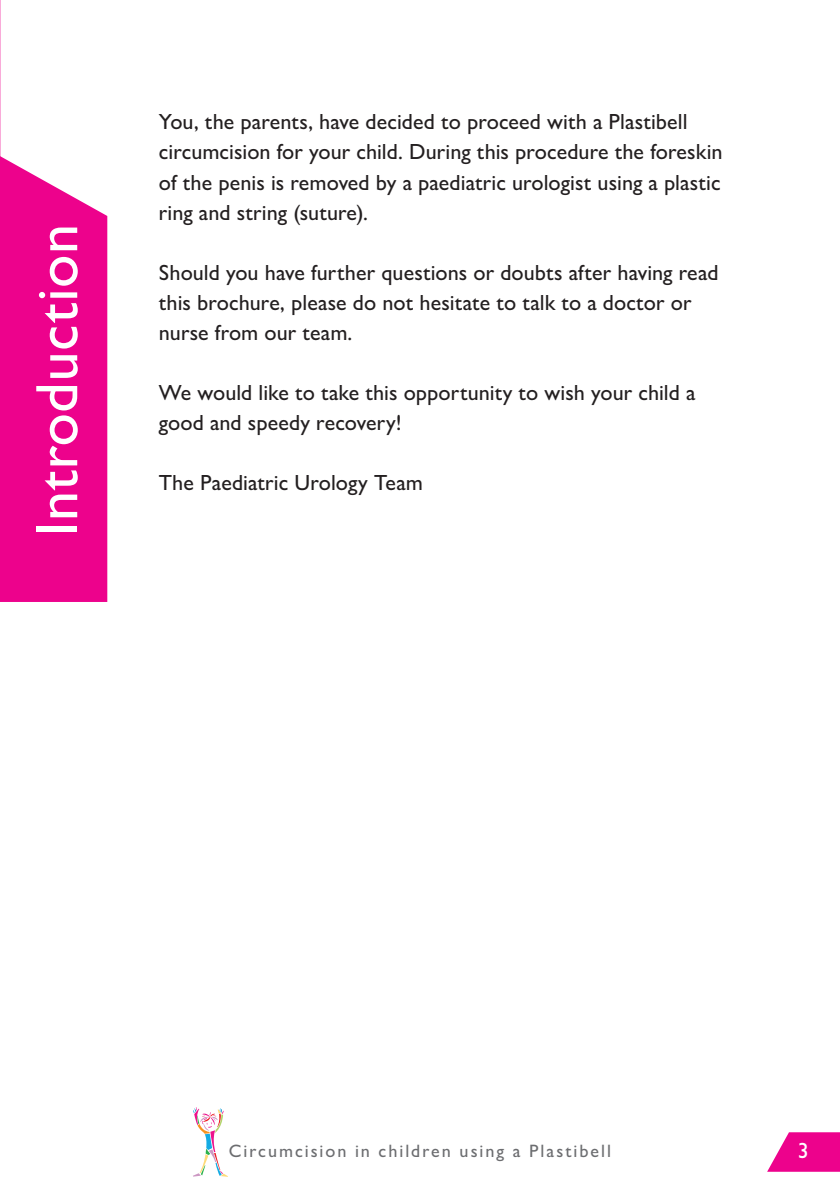
<style>
.page{position:relative;width:840px;height:1191px;background:#fff}
.page>*{position:absolute;margin:0;border:0;box-sizing:border-box;transform-origin:0 0}
.t1{font:500 60px "Gill Sans Nova";letter-spacing:.01em;color:#fff}
.t2{font:500 22px/30px "Gill Sans Nova";color:#231f20}
.t3{font:500 22px "Gill Sans Nova";color:#fff}
.t4{font:500 18px "Gill Sans Nova";letter-spacing:.11em;color:#6c6d70}
</style>
<div class="page">
<svg style="left:767px;top:1132px;width:72px;height:39px"></svg>
<svg style="left:193px;top:1107px;width:35px;height:69px"></svg>
<svg style="left:0;top:0;width:1px;height:156px"></svg>
<div style="left:0;top:156px;width:107px;height:446px;background:#ed028c"></div>
<h1 class="t1" style="left:20px;top:536px;width:314px;rotate:-90deg">Introduction</h1>
<p class="t2" style="left:159px;top:107px;width:565px">You, the parents, have decided to proceed with a Plastibell circumcision for your child. During this procedure the foreskin of the penis is removed by a paediatric urologist using a plastic ring and string (suture).</p>
<p class="t2" style="left:159px;top:257px;width:561px">Should you have further questions or doubts after having read this brochure, please do not hesitate to talk to a doctor or nurse from our team.</p>
<p class="t2" style="left:159px;top:377px;width:537px">We would like to take this opportunity to wish your child a good and speedy recovery!</p>
<p class="t2" style="left:159px;top:467px;width:265px">The Paediatric Urology Team</p>
<p class="t4" style="left:229px;top:1139px;width:383px">Circumcision in children using a Plastibell</p>
<p class="t3" style="left:797px;top:1136px;width:12px">3</p>
</div>
